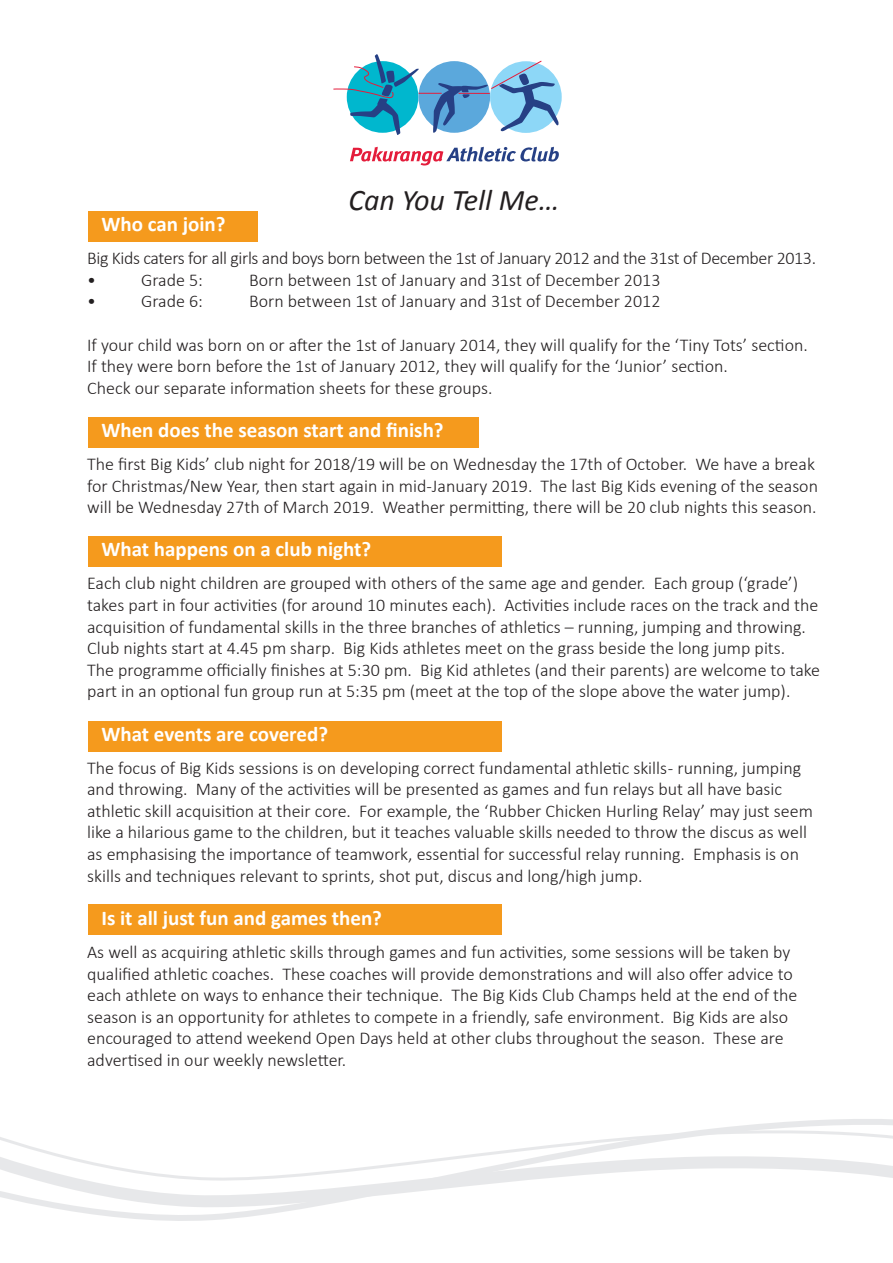
<style>
.page{position:relative;width:893px;height:1263px;background:#fff}
.page>*{position:absolute;margin:0;border:0;box-sizing:border-box;transform-origin:0 0}
.t1{font:italic 30px "Calibri";color:#231f20}
.t2{font:700 21px "Calibri";color:#fff}
.t3{font:300 18px/21.6px "Calibri";color:#231f20}
.t4{font:300 18px/21.6px "Calibri";letter-spacing:-.02em;color:#231f20}
</style>
<div class="page">
<div style="left:88px;top:905px;width:414px;height:30px;background:#f59a1d"></div>
<div style="left:88px;top:536px;width:414px;height:31px;background:#f59a1d"></div>
<div style="left:88px;top:721px;width:414px;height:30px;background:#f59a1d"></div>
<div style="left:88px;top:417px;width:390px;height:30px;background:#f59a1d"></div>
<div style="left:88px;top:211px;width:170px;height:30px;background:#f59a1d"></div>
<svg style="left:350px;top:147px;width:209px;height:18px"></svg>
<svg style="left:333px;top:54px;width:225px;height:81px"></svg>
<svg style="left:118px;top:1119px;width:775px;height:102px"></svg>
<svg style="left:0;top:1134px;width:893px;height:83px"></svg>
<h1 class="t1" style="left:348px;top:179px;width:213px">Can You Tell Me…</h1>
<p class="t2" style="left:101px;top:211px;width:126px">Who can join?</p>
<p class="t4" style="left:87px;top:247px;width:730px">Big Kids caters for all girls and boys born between the 1st of January 2012 and the 31st of December 2013. •</p>
<p class="t3" style="left:141px;top:269px;width:63px">Grade 5:</p>
<p class="t3" style="left:249px;top:269px;width:413px">Born between 1st of January and 31st of December 2013</p>
<p class="t3" style="left:87px;top:290px;width:10px">•</p>
<p class="t3" style="left:141px;top:290px;width:63px">Grade 6:</p>
<p class="t3" style="left:249px;top:290px;width:413px">Born between 1st of January and 31st of December 2012</p>
<p class="t3" style="left:87px;top:334px;width:722px">If your child was born on or after the 1st of January 2014, they will qualify for the ‘Tiny Tots’ section.<br>If they were born before the 1st of January 2012, they will qualify for the ‘Junior’ section.<br>Check our separate information sheets for these groups.</p>
<p class="t2" style="left:101px;top:417px;width:344px">When does the season start and finish?</p>
<p class="t3" style="left:87px;top:453px;width:732px">The first Big Kids’ club night for 2018/19 will be on Wednesday the 17th of October. We have a break for Christmas/New Year, then start again in mid-January 2019. The last Big Kids evening of the season will be Wednesday 27th of March 2019. Weather permitting, there will be 20 club nights this season.</p>
<p class="t2" style="left:101px;top:536px;width:271px">What happens on a club night?</p>
<p class="t3" style="left:87px;top:572px;width:734px">Each club night children are grouped with others of the same age and gender. Each group (‘grade’) takes part in four activities (for around 10 minutes each). Activities include races on the track and the acquisition of fundamental skills in the three branches of athletics – running, jumping and throwing.<br>Club nights start at 4.45 pm sharp. Big Kids athletes meet on the grass beside the long jump pits.<br>The programme officially finishes at 5:30 pm. Big Kid athletes (and their parents) are welcome to take part in an optional fun group run at 5:35 pm (meet at the top of the slope above the water jump).</p>
<p class="t2" style="left:101px;top:720px;width:228px">What events are covered?</p>
<p class="t3" style="left:87px;top:757px;width:727px">The focus of Big Kids sessions is on developing correct fundamental athletic skills - running, jumping and throwing. Many of the activities will be presented as games and fun relays but all have basic athletic skill acquisition at their core. For example, the ‘Rubber Chicken Hurling Relay’ may just seem like a hilarious game to the children, but it teaches valuable skills needed to throw the discus as well as emphasising the importance of teamwork, essential for successful relay running. Emphasis is on skills and techniques relevant to sprints, shot put, discus and long/high jump.</p>
<p class="t2" style="left:101px;top:904px;width:282px">Is it all just fun and games then?</p>
<p class="t3" style="left:87px;top:941px;width:712px">As well as acquiring athletic skills through games and fun activities, some sessions will be taken by qualified athletic coaches. These coaches will provide demonstrations and will also offer advice to each athlete on ways to enhance their technique. The Big Kids Club Champs held at the end of the season is an opportunity for athletes to compete in a friendly, safe environment. Big Kids are also encouraged to attend weekend Open Days held at other clubs throughout the season. These are advertised in our weekly newsletter.</p>
</div>
